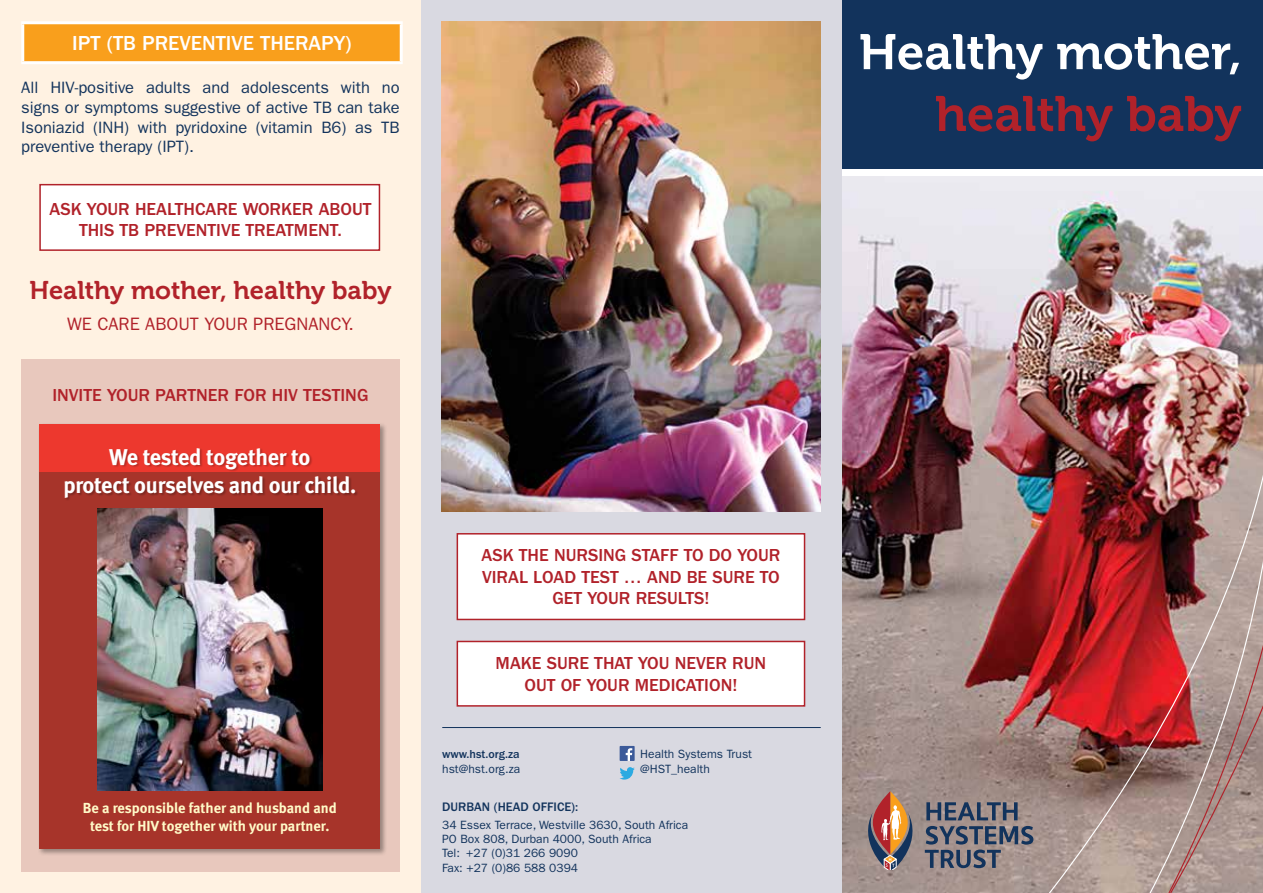
<style>
.page{position:relative;width:1263px;height:893px;background:#fff}
.page>*{position:absolute;margin:0;border:0;box-sizing:border-box;transform-origin:0 0}
.t1{font:25.5px "Museo 700";color:#b1222a}
.t2{font:700 22.8px/28.5px "Meta";letter-spacing:-.01em;color:#fff;text-align:center}
.t3{font:500 21px "ITC Franklin Gothic Std";color:#fff}
.t4{font:500 18px/21.6px "ITC Franklin Gothic Std";color:#b1222a;text-align:center}
.t5{font:18px "ITC Franklin Gothic Std";color:#b1222a}
.t6{font:16.5px/19.8px "ITC Franklin Gothic Std";color:#12335c;text-align:justify}
.t7{font:700 14.55px/17.5px "Meta";color:#fffac8;text-align:center}
.t8{font:500 12.75px "ITC Franklin Gothic Std";color:#12335c}
.t9{font:12px/14.4px "ITC Franklin Gothic Std";color:#12335c}
.t10{font:500 12px "ITC Franklin Gothic Std";color:#12335c}
</style>
<div class="page">
<img style="left:843px;top:176px;width:251px;height:717px">
<div style="left:841px;top:0;width:422px;height:169px;background:#12335c"></div>
<div style="left:0;top:0;width:422px;height:893px;background:#fff2e2"></div>
<div style="left:421px;top:0;width:421px;height:893px;background:#d9d9e1"></div>
<svg style="left:936px;top:96px;width:158px;height:45px"></svg>
<svg style="left:860px;top:34px;width:234px;height:46px"></svg>
<svg style="left:860px;top:791px;width:18px;height:78px"></svg>
<img style="left:878px;top:316px;width:216px;height:577px">
<img style="left:1094px;top:34px;width:169px;height:859px">
<div style="left:457px;top:534px;width:347px;height:85px;background:#fff"></div>
<div style="left:457px;top:533px;width:348px;height:87px;border:2px solid #b1222a"></div>
<div style="left:457px;top:641px;width:347px;height:65px;background:#fff"></div>
<div style="left:457px;top:641px;width:348px;height:66px;border:2px solid #b1222a"></div>
<hr style="left:442px;top:727px;width:379px;height:1px;background:#12335c">
<div style="left:620px;top:746px;width:15px;height:15px;background:#3c5a99"></div>
<svg style="left:626px;top:748px;width:6px;height:13px"></svg>
<svg style="left:619px;top:767px;width:16px;height:13px"></svg>
<div style="left:21px;top:359px;width:379px;height:513px;background:#e8c8bd"></div>
<div style="left:39px;top:184px;width:341px;height:67px;background:#fff;border:2px solid #b1222a"></div>
<div style="left:23px;top:23px;width:378px;height:40px;background:#f99f1c"></div>
<hr style="left:21px;top:21px;width:382px;height:3px;background:#fff">
<hr style="left:21px;top:24px;width:3px;height:37px;background:#fff">
<hr style="left:400px;top:24px;width:3px;height:37px;background:#fff">
<hr style="left:21px;top:61px;width:382px;height:3px;background:#fff">
<div style="left:38px;top:422px;width:350px;height:435px;background:#000;opacity:.35"></div>
<div style="left:39px;top:424px;width:341px;height:179px;background:#ed382e"></div>
<div style="left:40px;top:472px;width:340px;height:377px;background:#a7342a"></div>
<div style="left:65px;top:448px;width:293px;height:54px;background:#000;opacity:.25"></div>
<img style="left:97px;top:508px;width:226px;height:282px">
<img style="left:442px;top:21px;width:378px;height:490px">
<p class="t3" style="left:72px;top:31px;width:281px">IPT (TB PREVENTIVE THERAPY)</p>
<p class="t6" style="left:21px;top:78px;width:380px">All HIV-positive adults and adolescents with no signs or symptoms suggestive of active TB can take Isoniazid (INH) with pyridoxine (vitamin B6) as TB preventive therapy (IPT).</p>
<p class="t4" style="left:50px;top:198px;width:323px">ASK YOUR HEALTHCARE WORKER ABOUT<br>THIS TB PREVENTIVE TREATMENT.</p>
<h1 class="t1" style="left:29px;top:276px;width:363px">Healthy mother, healthy baby</h1>
<p class="t5" style="left:67px;top:314px;width:288px">WE CARE ABOUT YOUR PREGNANCY.</p>
<p class="t4" style="left:52px;top:384px;width:318px">INVITE YOUR PARTNER FOR HIV TESTING</p>
<p class="t2" style="left:63px;top:443px;width:294px">We tested together to<br>protect ourselves and our child.</p>
<p class="t7" style="left:83px;top:799px;width:256px">Be a responsible father and husband and test for HIV together with your partner.</p>
<p class="t4" style="left:481px;top:545px;width:300px">ASK THE NURSING STAFF TO DO YOUR<br>VIRAL LOAD TEST … AND BE SURE TO<br>GET YOUR RESULTS!</p>
<p class="t4" style="left:496px;top:652px;width:272px">MAKE SURE THAT YOU NEVER RUN<br>OUT OF YOUR MEDICATION!</p>
<p class="t10" style="left:442px;top:748px;width:79px">www.hst.org.za</p>
<p class="t9" style="left:640px;top:747px;width:113px">Health Systems Trust</p>
<p class="t9" style="left:442px;top:761px;width:79px">hst@hst.org.za</p>
<p class="t9" style="left:640px;top:761px;width:71px">@HST_health</p>
<p class="t8" style="left:442px;top:799px;width:138px">DURBAN (HEAD OFFICE):</p>
<p class="t9" style="left:442px;top:817px;width:247px">34 Essex Terrace, Westville 3630, South Africa<br>PO Box 808, Durban 4000, South Africa<br>Tel: +27 (0)31 266 9090<br>Fax: +27 (0)86 588 0394</p>
</div>
